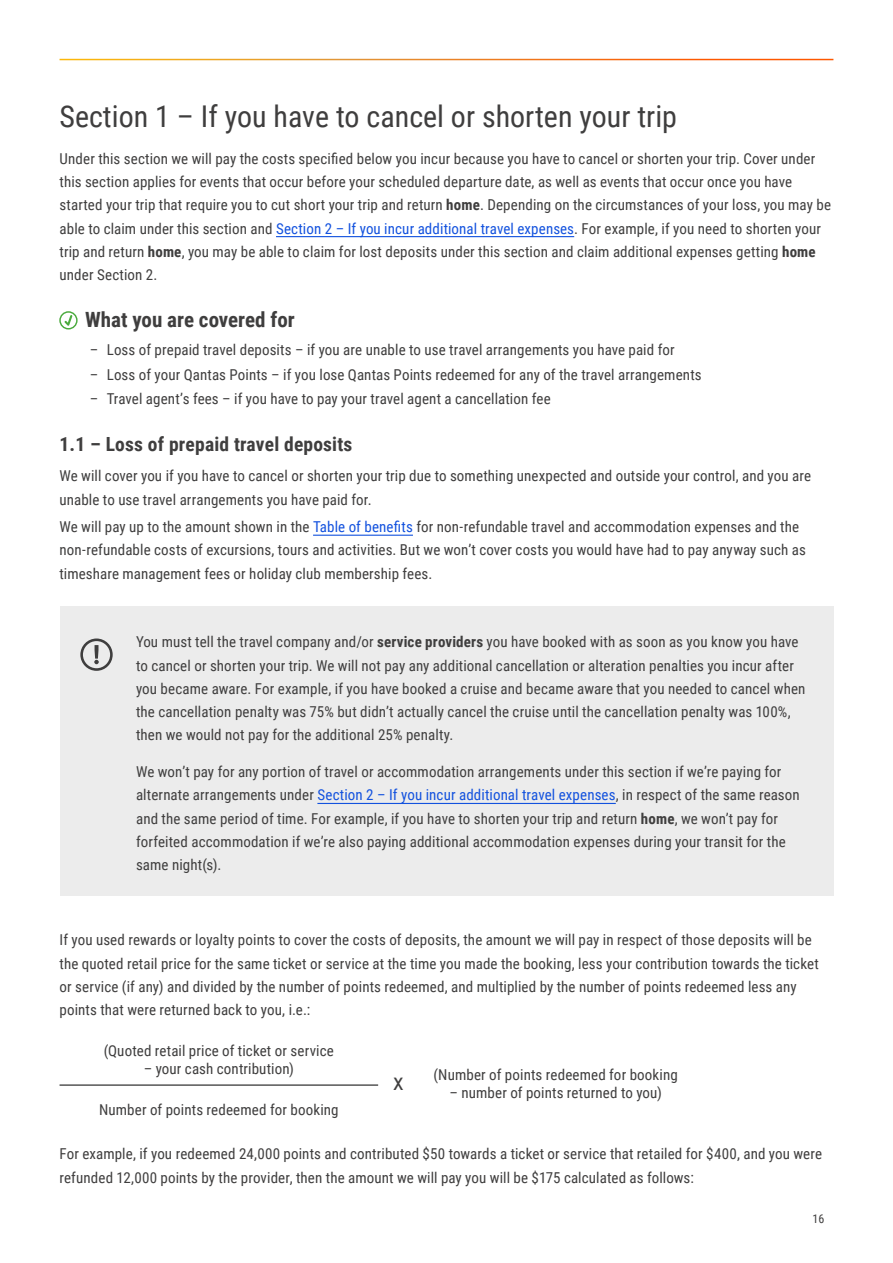
<style>
.page{position:relative;width:893px;height:1263px;background:#fff}
.page>*{position:absolute;margin:0;border:0;box-sizing:border-box;transform-origin:0 0}
.Headline_2{font:30px "Roboto Condensed";color:#3f3e3e}
.Body{font:24px "Arial Narrow";color:#3f3e3e}
.Checks_and_Exes_Bullets_-_Level_1{font:700 21px "Roboto Condensed";color:#3f3e3e}
.Headline_3{font:700 19.5px "Roboto Condensed";letter-spacing:.01em;color:#3f3e3e}
.Body-2{font:15px/23.2px "Roboto Condensed";letter-spacing:.005em;color:#3f3e3e}
.t1{font:12px "Roboto Condensed";color:#3f3e3e}
.s1{font-weight:700}
.s2{color:#1352de}
</style>
<div class="page">
<hr style="left:276px;top:236px;width:298px;height:1px;background:#1352de">
<hr style="left:313px;top:535px;width:100px;height:1px;background:#1352de">
<hr style="left:60px;top:1085px;width:318px;height:1px;background:#000">
<svg style="left:59px;top:311px;width:19px;height:18px"></svg>
<div style="left:60px;top:606px;width:773px;height:290px;background:#ececec"></div>
<hr style="left:317px;top:803px;width:299px;height:1px;background:#1352de">
<svg style="left:80px;top:638px;width:33px;height:33px"></svg>
<h2 class="Headline_2" style="left:60px;top:95px;width:619px">Section 1 – If you have to cancel or shorten your trip</h2>
<p class="Body-2" style="left:60px;top:146px;width:773px">Under this section we will pay the costs specified below you incur because you have to cancel or shorten your trip. Cover under this section applies for events that occur before your scheduled departure date, as well as events that occur once you have started your trip that require you to cut short your trip and return <span class="s1">home</span>. Depending on the circumstances of your loss, you may be able to claim under this section and <span class="s2">Section 2 – If you incur additional travel expenses</span>. For example, if you need to shorten your trip and return <span class="s1">home</span>, you may be able to claim for lost deposits under this section and claim additional expenses getting <span class="s1">home </span>under Section 2.</p>
<h3 class="Checks_and_Exes_Bullets_-_Level_1" style="left:85px;top:305px;width:211px">What you are covered for</h3>
<p class="Body-2" style="left:90px;top:338px;width:586px">– Loss of prepaid travel deposits – if you are unable to use travel arrangements you have paid for</p>
<p class="Body-2" style="left:90px;top:362px;width:613px">– Loss of your Qantas Points – if you lose Qantas Points redeemed for any of the travel arrangements</p>
<p class="Body-2" style="left:90px;top:387px;width:462px">– Travel agent’s fees – if you have to pay your travel agent a cancellation fee</p>
<h3 class="Headline_3" style="left:60px;top:431px;width:294px">1.1 – Loss of prepaid travel deposits</h3>
<p class="Body-2" style="left:60px;top:464px;width:753px">We will cover you if you have to cancel or shorten your trip due to something unexpected and outside your control, and you are unable to use travel arrangements you have paid for.</p>
<p class="Body-2" style="left:60px;top:515px;width:748px">We will pay up to the amount shown in the <span class="s2">Table of benefits</span> for non-refundable travel and accommodation expenses and the non-refundable costs of excursions, tours and activities. But we won’t cover costs you would have had to pay anyway such as timeshare management fees or holiday club membership fees.</p>
<p class="Body-2" style="left:136px;top:630px;width:671px">You must tell the travel company and/or <span class="s1">service providers</span> you have booked with as soon as you know you have to cancel or shorten your trip. We will not pay any additional cancellation or alteration penalties you incur after you became aware. For example, if you have booked a cruise and became aware that you needed to cancel when the cancellation penalty was 75% but didn’t actually cancel the cruise until the cancellation penalty was 100%, then we would not pay for the additional 25% penalty.</p>
<p class="Body-2" style="left:136px;top:760px;width:665px">We won’t pay for any portion of travel or accommodation arrangements under this section if we’re paying for alternate arrangements under <span class="s2">Section 2 – If you incur additional travel expenses</span>, in respect of the same reason and the same period of time. For example, if you have to shorten your trip and return <span class="s1">home</span>, we won’t pay for forfeited accommodation if we’re also paying additional accommodation expenses during your transit for the same night(s).</p>
<p class="Body-2" style="left:60px;top:928px;width:761px">If you used rewards or loyalty points to cover the costs of deposits, the amount we will pay in respect of those deposits will be the quoted retail price for the same ticket or service at the time you made the booking, less your contribution towards the ticket or service (if any) and divided by the number of points redeemed, and multiplied by the number of points redeemed less any points that were returned back to you, i.e.:</p>
<p class="Body-2" style="left:104px;top:1039px;width:232px">(Quoted retail price of ticket or service</p>
<p class="Body-2" style="left:144px;top:1057px;width:152px">– your cash contribution)</p>
<p class="Body" style="left:393px;top:1064px;width:11px">х</p>
<p class="Body-2" style="left:433px;top:1063px;width:246px">(Number of points redeemed for booking</p>
<p class="Body-2" style="left:449px;top:1081px;width:214px">– number of points returned to you)</p>
<p class="Body-2" style="left:99px;top:1097px;width:241px">Number of points redeemed for booking</p>
<p class="Body-2" style="left:60px;top:1142px;width:764px">For example, if you redeemed 24,000 points and contributed $50 towards a ticket or service that retailed for $400, and you were refunded 12,000 points by the provider, then the amount we will pay you will be $175 calculated as follows:</p>
<p class="t1" style="left:812px;top:1210px;width:13px">16</p>
</div>
